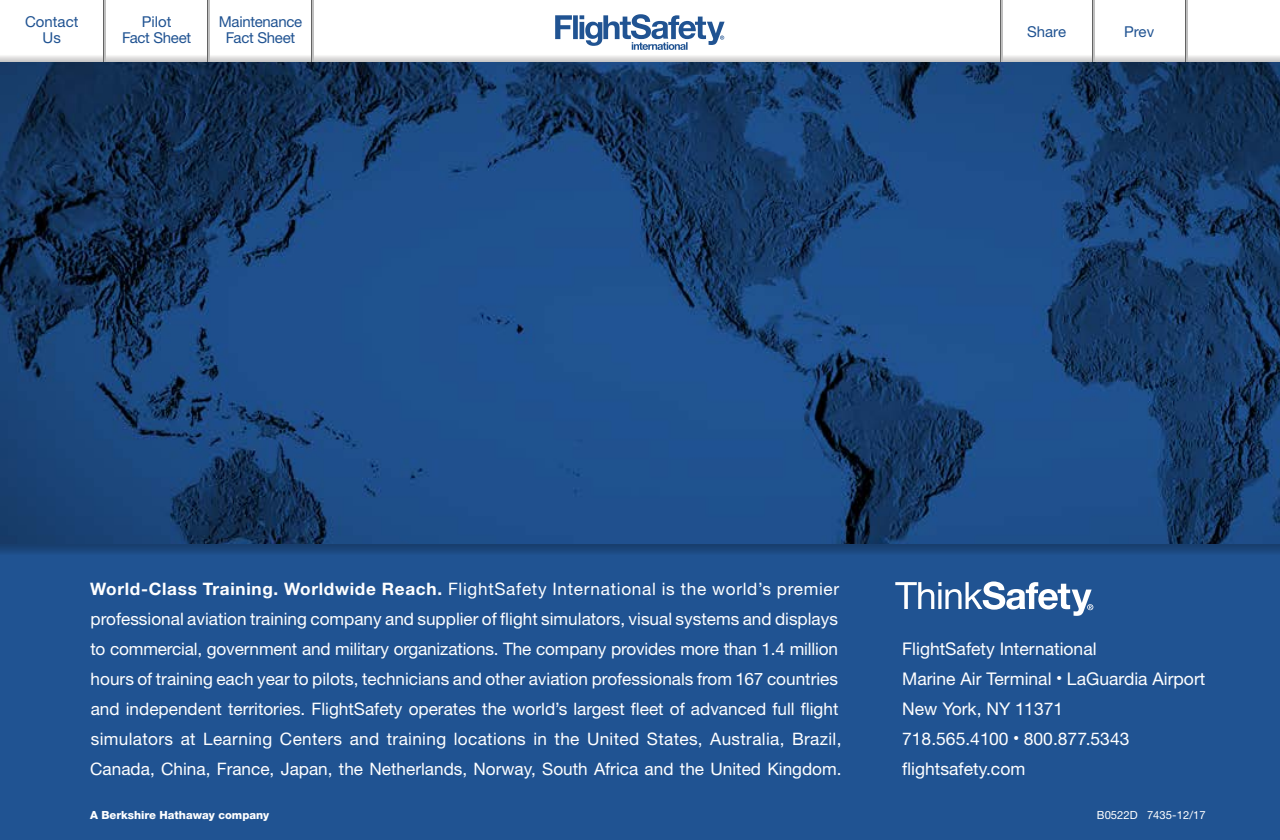
<style>
.page{position:relative;width:1280px;height:840px;background:#fff}
.page>*{position:absolute;margin:0;border:0;box-sizing:border-box;transform-origin:0 0}
.t1{font:17.5px/30px "Helvetica Neue";color:#fff}
.t2{font:17.25px/30px "Helvetica Neue";color:#fff}
.t3{font:15px/16.2px "Helvetica Neue";letter-spacing:-.02em;color:#205392;text-align:center}
.t4{font:15px/16.2px "Helvetica Neue";color:#205392;text-align:center}
.t5{font:800 11.25px "Helvetica Neue";color:#fff}
.t6{font:11.25px "Helvetica Neue";color:#fff}
.s1{font-weight:700}
.s2{font-size:11.25px}
</style>
<div class="page">
<svg style="left:555px;top:14px;width:170px;height:36px"></svg>
<svg style="left:0;top:54px;width:1280px;height:8px"></svg>
<hr style="left:104px;top:0;width:1px;height:62px;background:#636363">
<hr style="left:105px;top:0;width:1px;height:62px;background:#bfbfbf">
<hr style="left:207px;top:0;width:2px;height:62px;background:#636363">
<hr style="left:209px;top:0;width:1px;height:62px;background:#bfbfbf">
<hr style="left:311px;top:0;width:1px;height:62px;background:#636363">
<hr style="left:312px;top:0;width:2px;height:62px;background:#bfbfbf">
<hr style="left:1000px;top:0;width:1px;height:62px;background:#636363">
<hr style="left:1001px;top:0;width:1px;height:62px;background:#bfbfbf">
<hr style="left:1092px;top:0;width:2px;height:62px;background:#636363">
<hr style="left:1094px;top:0;width:1px;height:62px;background:#bfbfbf">
<hr style="left:1185px;top:0;width:1px;height:62px;background:#636363">
<hr style="left:1186px;top:0;width:2px;height:62px;background:#bfbfbf">
<img style="left:0;top:62px;width:1280px;height:482px">
<div style="left:0;top:544px;width:1280px;height:296px;background:#205392"></div>
<svg style="left:895px;top:581px;width:198px;height:35px"></svg>
<svg style="left:0;top:544px;width:1280px;height:9px;background:#194377"></svg>
<p class="t4" style="left:25px;top:13px;width:55px">Contact<br>Us</p>
<p class="t3" style="left:219px;top:13px;width:85px">Maintenance<br>Fact Sheet</p>
<p class="t3" style="left:1027px;top:23px;width:40px">Share</p>
<p class="t3" style="left:122px;top:13px;width:70px">Pilot<br>Fact Sheet</p>
<p class="t3" style="left:1124px;top:23px;width:32px">Prev</p>
<p class="t2" style="left:90px;top:574px;width:753px"><span class="s1">World-Class Training. Worldwide Reach.</span> FlightSafety International is the world’s premier professional aviation training company and supplier of flight simulators, visual systems and displays to commercial, government and military organizations. The company provides more than 1.4 million hours of training each year to pilots, technicians and other aviation professionals from 167 countries and independent territories. FlightSafety operates the world’s largest fleet of advanced full flight simulators at Learning Centers and training locations in the United States, Australia, Brazil, Canada, China, France, Japan, the Netherlands, Norway, South Africa and the United Kingdom.</p>
<p class="t1" style="left:902px;top:634px;width:305px">FlightSafety International<br>Marine Air Terminal <span class="s2">•</span> LaGuardia Airport<br>New York, NY 11371<br>718.565.4100 <span class="s2">•</span> 800.877.5343 flightsafety.com</p>
<p class="t5" style="left:90px;top:808px;width:181px">A Berkshire Hathaway company</p>
<p class="t6" style="left:1097px;top:808px;width:110px">B0522D 7435-12/17</p>
</div>
